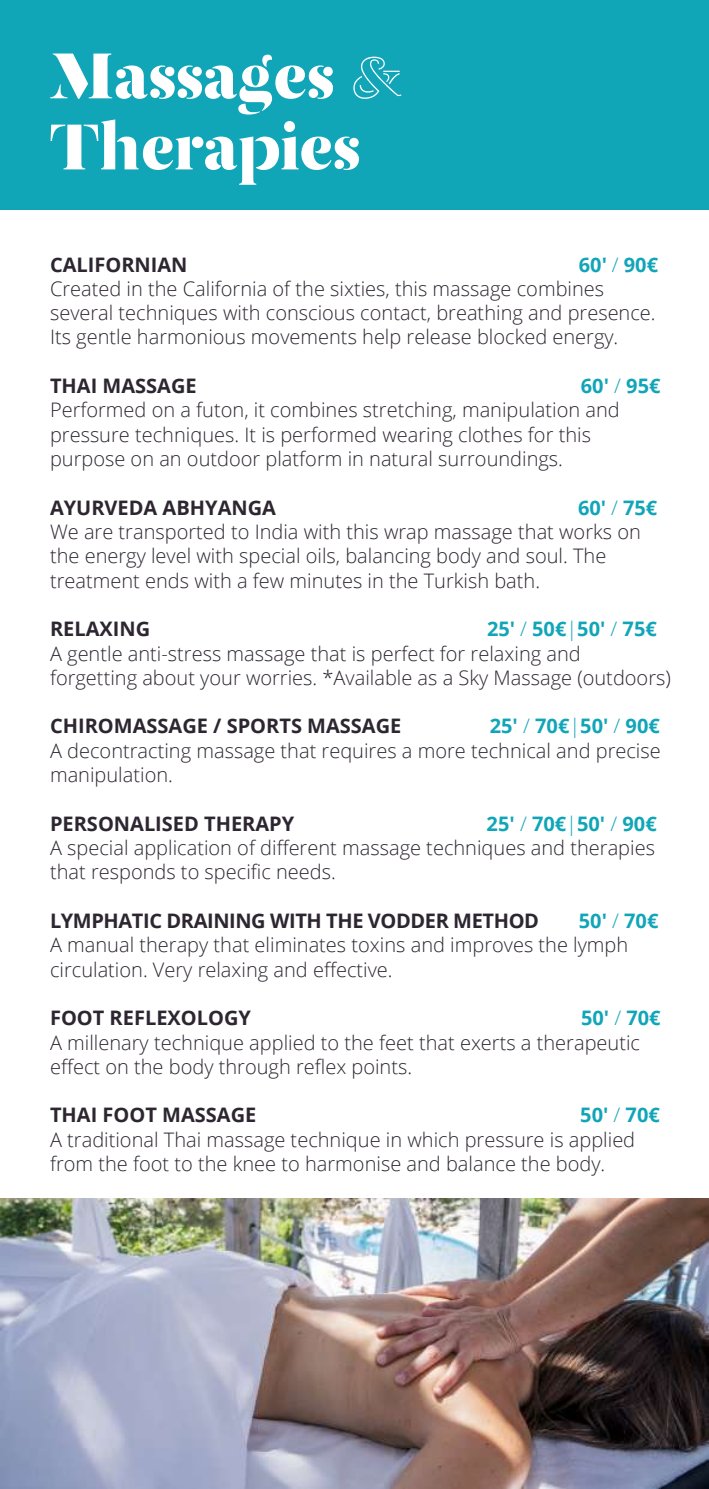
<style>
.page{position:relative;width:709px;height:1489px;background:#fff}
.page>*{position:absolute;margin:0;border:0;box-sizing:border-box;transform-origin:0 0}
.t1{font:71px/71px "Artiem";color:#fff}
.t2{font:300 20px/24.2px "Open Sans";color:#2d2631}
.t3{font:700 20px "Open Sans";color:#2d2631}
.t4{font:700 20px "Open Sans";letter-spacing:-.02em;color:#2d2631}
.s1{font-family:"Artiem Outline";font-size:65.25px}
.s2{font-weight:700;color:#11a5b8}
.s3{color:#11a5b8}
</style>
<div class="page">
<div style="left:0;top:0;width:709px;height:209px;background:#11a5b8"></div>
<img style="left:0;top:1198px;width:709px;height:290px">
<h1 class="t1" style="left:49px;top:42px;width:354px">Massages <span class="s1">&amp;<br></span>Therapies</h1>
<p class="t2" style="left:50px;top:251px;width:609px;text-indent:529px"><span class="s2">60'</span> <span class="s3">/</span> <span class="s2">90€ </span>Created in the California of the sixties, this massage combines several techniques with conscious contact, breathing and presence.<br>Its gentle harmonious movements help release blocked energy.</p>
<p class="t3" style="left:50px;top:371px;width:148px">THAI MASSAGE</p>
<p class="t3" style="left:50px;top:250px;width:139px">CALIFORNIAN</p>
<p class="t2" style="left:50px;top:373px;width:612px;text-indent:531px"><span class="s2">60'</span> <span class="s3">/</span> <span class="s2">95€ </span>Performed on a futon, it combines stretching, manipulation and pressure techniques. It is performed wearing clothes for this purpose on an outdoor platform in natural surroundings.</p>
<p class="t3" style="left:50px;top:493px;width:227px">AYURVEDA ABHYANGA</p>
<p class="t2" style="left:50px;top:494px;width:609px;text-indent:528px"><span class="s2">60'</span> <span class="s3">/</span> <span class="s2">75€ </span>We are transported to India with this wrap massage that works on the energy level with special oils, balancing body and soul. The treatment ends with a few minutes in the Turkish bath.</p>
<p class="t3" style="left:50px;top:614px;width:102px">RELAXING</p>
<p class="t2" style="left:50px;top:616px;width:622px;text-indent:437px"><span class="s2">25'</span> <span class="s3">/</span> <span class="s2">50€</span><span class="s3">|</span><span class="s2">50'</span> <span class="s3">/</span> <span class="s2">75€<br></span>A gentle anti-stress massage that is perfect for relaxing and forgetting about your worries. *Available as a Sky Massage (outdoors)</p>
<p class="t3" style="left:50px;top:712px;width:353px">CHIROMASSAGE / SPORTS MASSAGE</p>
<p class="t2" style="left:50px;top:713px;width:612px;text-align:justify;text-indent:440px"><span class="s2">25'</span> <span class="s3">/</span> <span class="s2">70€</span><span class="s3">|</span><span class="s2">50'</span> <span class="s3">/</span> <span class="s2">90€ </span>A decontracting massage that requires a more technical and precise manipulation.</p>
<p class="t3" style="left:50px;top:809px;width:246px">PERSONALISED THERAPY</p>
<p class="t2" style="left:50px;top:810px;width:608px;text-align:justify;text-indent:436px"><span class="s2">25'</span> <span class="s3">/</span> <span class="s2">70€</span><span class="s3">|</span><span class="s2">50'</span> <span class="s3">/</span> <span class="s2">90€ </span>A special application of different massage techniques and therapies that responds to specific needs.</p>
<p class="t4" style="left:50px;top:906px;width:490px">LYMPHATIC DRAINING WITH THE VODDER METHOD</p>
<p class="t2" style="left:50px;top:908px;width:610px;text-indent:529px"><span class="s2">50'</span> <span class="s3">/</span> <span class="s2">70€<br></span>A manual therapy that eliminates toxins and improves the lymph circulation. Very relaxing and effective.</p>
<p class="t3" style="left:50px;top:1003px;width:202px">FOOT REFLEXOLOGY</p>
<p class="t2" style="left:50px;top:1005px;width:612px;text-indent:531px"><span class="s2">50'</span> <span class="s3">/</span> <span class="s2">70€<br></span>A millenary technique applied to the feet that exerts a therapeutic effect on the body through reflex points.</p>
<p class="t3" style="left:50px;top:1100px;width:208px">THAI FOOT MASSAGE</p>
<p class="t2" style="left:50px;top:1102px;width:611px;text-indent:530px"><span class="s2">50'</span> <span class="s3">/</span> <span class="s2">70€<br></span>A traditional Thai massage technique in which pressure is applied from the foot to the knee to harmonise and balance the body.</p>
</div>
